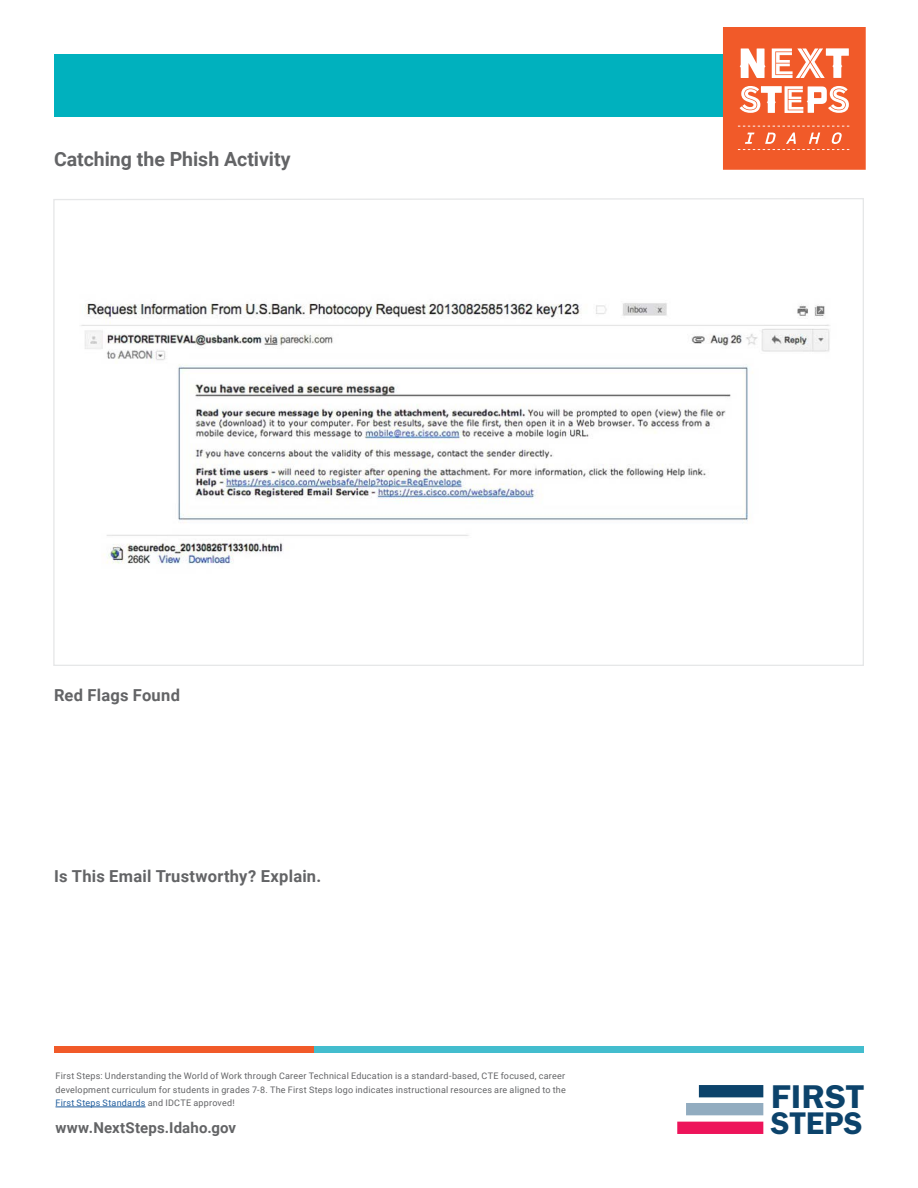
<style>
.page{position:relative;width:918px;height:1188px;background:#fff}
.page>*{position:absolute;margin:0;border:0;box-sizing:border-box;transform-origin:0 0}
.t1{font:34.05px "Franklin Gothic URW Dem";color:#0c436b;scale:1.06 1}
.t2{font:32.4px "Franklin Gothic URW Dem";letter-spacing:.005em;color:#0c436b}
.t3{font:700 19.5px "Roboto";color:#636466}
.t4{font:700 16.5px "Roboto";letter-spacing:.015em;color:#636466}
.t5{font:700 15px "Roboto";letter-spacing:.01em;color:#636466}
.t6{font:9px/13.5px "Roboto";letter-spacing:.025em;color:#636466;text-align:justify}
.s1{color:#215e9e}
</style>
<div class="page">
<div style="left:54px;top:54px;width:810px;height:63px;background:#00b1be"></div>
<svg style="left:723px;top:27px;width:143px;height:143px"></svg>
<svg style="left:53px;top:198px;width:811px;height:468px"></svg>
<img style="left:80px;top:295px;width:758px;height:281px">
<hr style="left:56px;top:1107px;width:90px;height:1px;background:#215e9e">
<div style="left:683px;top:1122px;width:74px;height:12px;background:#ed145a"></div>
<div style="left:692px;top:1103px;width:65px;height:12px;background:#92acc0"></div>
<div style="left:705px;top:1085px;width:52px;height:12px;background:#0c436b"></div>
<div style="left:314px;top:1046px;width:550px;height:7px;background:#43bdce"></div>
<div style="left:54px;top:1046px;width:260px;height:7px;background:#f15a29"></div>
<h3 class="t3" style="left:54px;top:146px;width:238px">Catching the Phish Activity</h3>
<h3 class="t4" style="left:54px;top:684px;width:128px">Red Flags Found</h3>
<h3 class="t4" style="left:54px;top:865px;width:269px">Is This Email Trustworthy? Explain.</h3>
<p class="t6" style="left:56px;top:1069px;width:512px">First Steps: Understanding the World of Work through Career Technical Education is a standard-based, CTE focused, career development curriculum for students in grades 7-8. The First Steps logo indicates instructional resources are aligned to the <span class="s1">First Steps Standards</span> and IDCTE approved!</p>
<h3 class="t5" style="left:56px;top:1117px;width:182px">www.NextSteps.Idaho.gov</h3>
<h1 class="t1" style="left:771px;top:1076px;width:89px">FIRST</h1>
<h2 class="t2" style="left:771px;top:1103px;width:93px">STEPS</h2>
</div>
